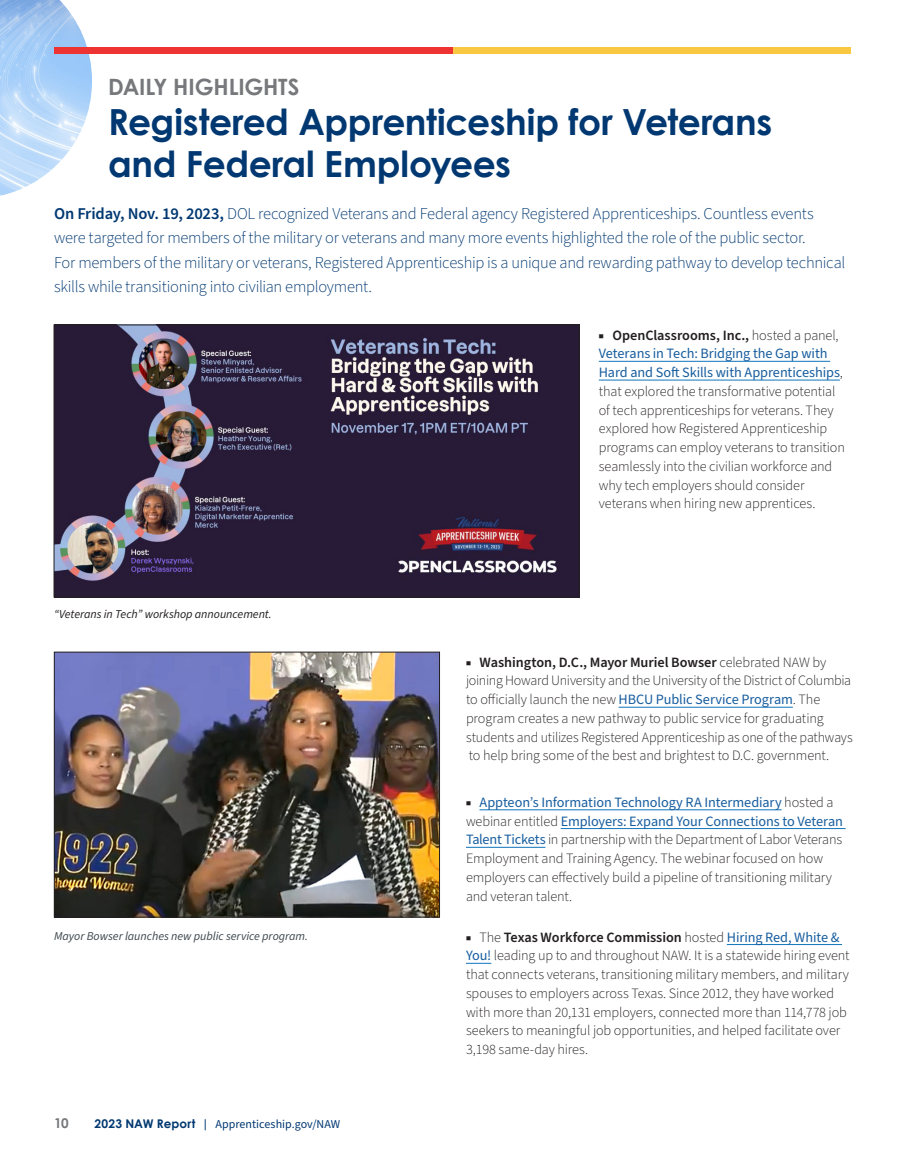
<style>
.page{position:relative;width:905px;height:1175px;background:#fff}
.page>*{position:absolute;margin:0;border:0;box-sizing:border-box;transform-origin:0 0}
.t1{font:700 36px/42px "Century Gothic";letter-spacing:-.01em;color:#013871}
.t2{font:700 22.5px "Century Gothic";letter-spacing:-.01em;color:#76787b}
.Body-Intro{font:300 16.5px/24px "Source Sans Pro";letter-spacing:-.015em;color:#013871}
.t3{font:300 14.25px/18.8px "Source Sans Pro";letter-spacing:-.01em;color:#231f20}
.t4{font:700 13.5px "Century Gothic";color:#76787b}
.Photo_Caption{font:italic 12px "Source Sans Pro";color:#3d474e}
.Photo_Caption-2{font:italic 12px "Source Sans Pro";color:#231f20}
.t5{font:12px "Source Sans Pro";color:#013871}
.s1{font-weight:600}
.s2{font-family:"Century Gothic";font-weight:700}
.s3{font-weight:700}
.s4{font-weight:400;color:#175d9e}
</style>
<div class="page">
<img style="left:0;top:0;width:92px;height:196px">
<div style="left:450px;top:47px;width:400px;height:7px;background:#fac740"></div>
<div style="left:54px;top:47px;width:398px;height:7px;background:#ee3433"></div>
<img style="left:56px;top:326px;width:521px;height:269px">
<div style="left:54px;top:324px;width:525px;height:273px;border:1px solid #231f20"></div>
<hr style="left:479px;top:809px;width:302px;height:1px;background:#1074bc">
<hr style="left:560px;top:828px;width:285px;height:1px;background:#1074bc">
<hr style="left:466px;top:847px;width:79px;height:1px;background:#1074bc">
<hr style="left:598px;top:361px;width:232px;height:1px;background:#1074bc">
<hr style="left:598px;top:380px;width:241px;height:1px;background:#1074bc">
<hr style="left:726px;top:944px;width:116px;height:1px;background:#1074bc">
<svg style="left:466px;top:963px;width:25px;height:1px"></svg>
<hr style="left:618px;top:707px;width:174px;height:1px;background:#1074bc">
<img style="left:56px;top:653px;width:382px;height:262px">
<div style="left:54px;top:651px;width:386px;height:266px;border:1px solid #231f20"></div>
<h1 class="t2" style="left:108px;top:69px;width:193px">DAILY HIGHLIGHTS</h1>
<p class="t1" style="left:108px;top:99px;width:665px">Registered Apprenticeship for Veterans and Federal Employees</p>
<p class="Body-Intro" style="left:54px;top:202px;width:792px"><span class="s1">On Friday, Nov. 19, 2023,</span> DOL recognized Veterans and Federal agency Registered Apprenticeships. Countless events were targeted for members of the military or veterans and many more events highlighted the role of the public sector.<br>For members of the military or veterans, Registered Apprenticeship is a unique and rewarding pathway to develop technical skills while transitioning into civilian employment.</p>
<p class="Photo_Caption-2" style="left:54px;top:606px;width:219px">“Veterans in Tech” workshop announcement.</p>
<p class="Photo_Caption" style="left:54px;top:928px;width:255px">Mayor Bowser launches new public service program.</p>
<p class="t4" style="left:54px;top:1112px;width:16px">10</p>
<p class="t5" style="left:94px;top:1116px;width:247px"><span class="s2">2023 NAW Report |</span> Apprenticeship.gov/NAW</p>
<p class="t3" style="left:598px;top:326px;width:248px"><span class="s3">▪</span> <span class="s1">OpenClassrooms, Inc.,</span> hosted a panel, <span class="s4">Veterans in Tech: Bridging the Gap with Hard and Soft Skills with Apprenticeships</span>, that explored the transformative potential of tech apprenticeships for veterans. They explored how Registered Apprenticeship programs can employ veterans to transition seamlessly into the civilian workforce and why tech employers should consider veterans when hiring new apprentices.</p>
<p class="t3" style="left:466px;top:653px;width:388px"><span class="s3">▪</span> <span class="s1">Washington, D.C., Mayor Muriel Bowser</span> celebrated NAW by joining Howard University and the University of the District of Columbia to officially launch the new <span class="s4">HBCU Public Service Program</span>. The program creates a new pathway to public service for graduating students and utilizes Registered Apprenticeship as one of the pathways to help bring some of the best and brightest to D.C. government.</p>
<p class="t3" style="left:466px;top:793px;width:378px"><span class="s3">▪</span> <span class="s4">Appteon’s Information Technology RA Intermediary</span> hosted a webinar entitled <span class="s4">Employers: Expand Your Connections to Veteran Talent Tickets</span> in partnership with the Department of Labor Veterans Employment and Training Agency. The webinar focused on how employers can effectively build a pipeline of transitioning military and veteran talent.</p>
<p class="t3" style="left:466px;top:928px;width:385px"><span class="s3">▪</span> The <span class="s1">Texas Workforce Commission</span> hosted <span class="s4">Hiring Red, White &amp; You!</span> leading up to and throughout NAW. It is a statewide hiring event that connects veterans, transitioning military members, and military spouses to employers across Texas. Since 2012, they have worked with more than 20,131 employers, connected more than 114,778 job seekers to meaningful job opportunities, and helped facilitate over 3,198 same-day hires.</p>
</div>
